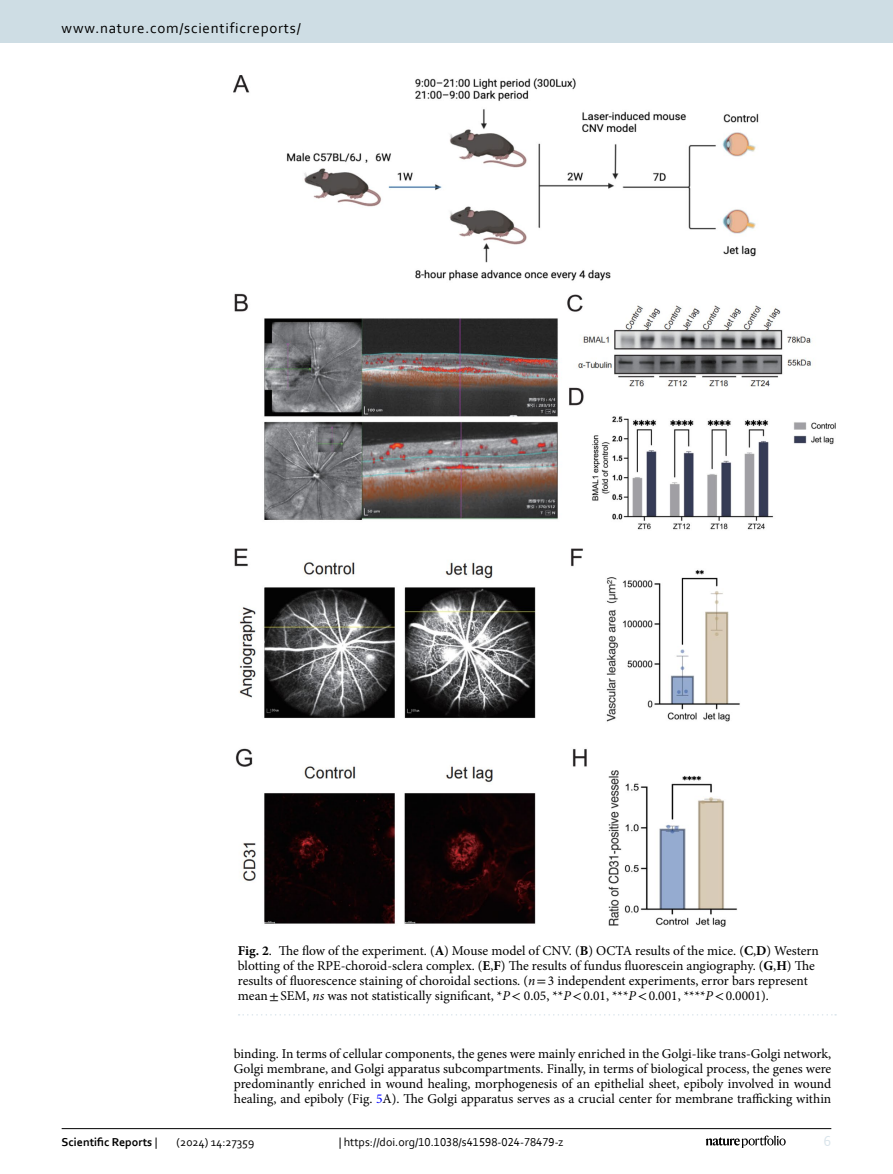
<style>
.page{position:relative;width:893px;height:1174px;background:#fff}
.page>*{position:absolute;margin:0;border:0;box-sizing:border-box;transform-origin:0 0}
.t1{font:15px "Corbel";letter-spacing:.05em;color:#000}
.t2{font:15px "Corbel";color:#d9e4eb}
.Body_Text{font:13.5px/15px "Minion Pro";color:#000;text-align:justify}
.Figure_Caption{font:13.5px/15px "Minion Pro";color:#000}
.t3{font:12px "Corbel";color:#000}
.t4{font:700 12px "Corbel";color:#000}
.s1{font-weight:700}
.s2{font-style:italic}
.s3{font-family:"STIX"}
.s4{color:#00f}
.s5{font-weight:400}
</style>
<div class="page">
<img style="left:234px;top:76px;width:602px;height:850px">
<svg style="left:239px;top:1014px;width:597px;height:1px"></svg>
<hr style="left:62px;top:1128px;width:769px;height:1px;background:#000">
<svg style="left:706px;top:1135px;width:80px;height:12px"></svg>
<div style="left:0;top:0;width:893px;height:43px;background:#cedde4"></div>
<p class="t1" style="left:62px;top:18px;width:241px">www.nature.com/scientificreports/</p>
<p class="Figure_Caption" style="left:238px;top:942px;width:583px"><span class="s1">Fig. 2</span>. The flow of the experiment. (<span class="s1">A</span>) Mouse model of CNV. (<span class="s1">B</span>) OCTA results of the mice. (<span class="s1">C</span>,<span class="s1">D</span>) Western blotting of the RPE-choroid-sclera complex. (<span class="s1">E</span>,<span class="s1">F</span>) The results of fundus fluorescein angiography. (<span class="s1">G</span>,<span class="s1">H</span>) The results of fluorescence staining of choroidal sections. (<span class="s2">n</span><span class="s3">=</span>3 independent experiments, error bars represent mean<span class="s3">±</span>SEM, <span class="s2">ns</span> was not statistically significant, *<span class="s2">P</span><span class="s3">&lt;</span> 0.05, **<span class="s2">P</span><span class="s3">&lt;</span>0.01, ***<span class="s2">P</span><span class="s3">&lt;</span>0.001, ****<span class="s2">P</span><span class="s3">&lt;</span>0.0001).</p>
<p class="Body_Text" style="left:234px;top:1045px;width:599px">binding. In terms of cellular components, the genes were mainly enriched in the Golgi-like trans-Golgi network, Golgi membrane, and Golgi apparatus subcompartments. Finally, in terms of biological process, the genes were predominantly enriched in wound healing, morphogenesis of an epithelial sheet, epiboly involved in wound healing, and epiboly (Fig. <span class="s4">5</span>A). The Golgi apparatus serves as a crucial center for membrane trafficking within</p>
<p class="t4" style="left:62px;top:1134px;width:97px">Scientific Reports <span class="s5">|</span></p>
<p class="t3" style="left:177px;top:1134px;width:79px">(2024) 14:27359</p>
<p class="t3" style="left:339px;top:1134px;width:226px">| https://doi.org/10.1038/s41598-024-78479-z</p>
<p class="t2" style="left:824px;top:1132px;width:9px">6</p>
</div>
